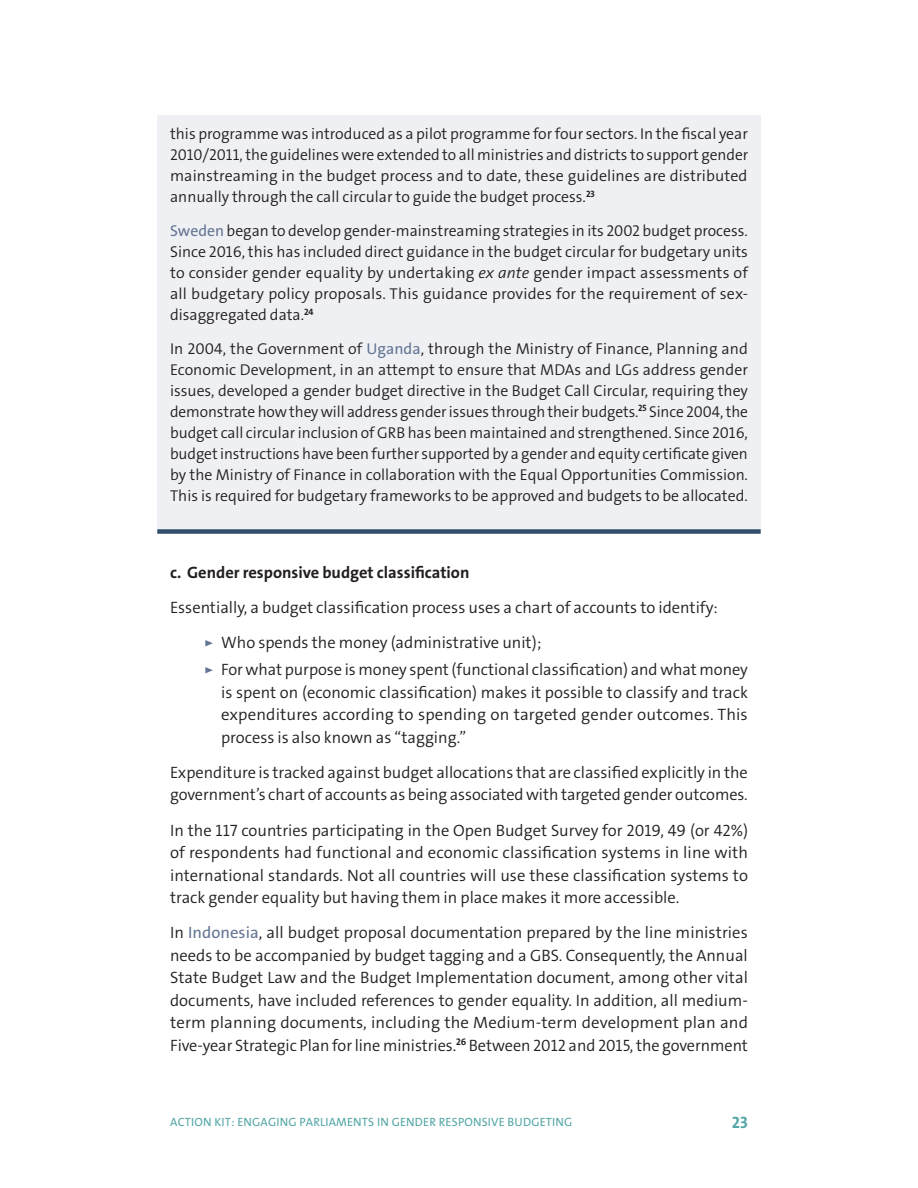
<style>
.page{position:relative;width:918px;height:1188px;background:#fff}
.page>*{position:absolute;margin:0;border:0;box-sizing:border-box;transform-origin:0 0}
.t1{font:16.5px/22.5px "Grundfos The Sans OT 4 SL";color:#231f20;text-align:justify}
.t2{font:16.5px "Grundfos The Sans OT 7 B";color:#231f20}
.t3{font:16.5px "Grundfos The Sans OT 7 B";color:#54a7a6}
.t4{font:15.75px/21px "Grundfos The Sans OT 4 SL";color:#231f20;text-align:justify}
.t5{font:12px "Grundfos The Sans OT 5 R";letter-spacing:.015em;color:#54a7a6}
.s1{font-family:"Grundfos The Sans OT 5 R";color:#647594}
.s2{font-family:"Grundfos The Sans OT 4 SL Italic"}
.s3{font-family:"Grundfos The Sans OT 6 SB";color:#647594}
</style>
<div class="page">
<div style="left:157px;top:115px;width:604px;height:417px;background:#eff0f3"></div>
<div style="left:157px;top:529px;width:604px;height:5px;background:#304d69"></div>
<p class="t4" style="left:170px;top:124px;width:580px">this programme was introduced as a pilot programme for four sectors. In the fiscal year 2010/2011, the guidelines were extended to all ministries and districts to support gender mainstreaming in the budget process and to date, these guidelines are distributed annually through the call circular to guide the budget process.<sup>23</sup></p>
<p class="t4" style="left:170px;top:220px;width:580px"><span class="s1">Sweden</span> began to develop gender-mainstreaming strategies in its 2002 budget process.<br>Since 2016, this has included direct guidance in the budget circular for budgetary units to consider gender equality by undertaking <span class="s2">ex ante</span> gender impact assessments of all budgetary policy proposals. This guidance provides for the requirement of sex&shy;disaggregated data.<sup>24</sup></p>
<p class="t4" style="left:170px;top:338px;width:579px">In 2004, the Government of <span class="s1">Uganda</span>, through the Ministry of Finance, Planning and Economic Development, in an attempt to ensure that MDAs and LGs address gender issues, developed a gender budget directive in the Budget Call Circular, requiring they demonstrate how they will address gender issues through their budgets.<sup>25</sup> Since 2004, the budget call circular inclusion of GRB has been maintained and strengthened. Since 2016, budget instructions have been further supported by a gender and equity certificate given by the Ministry of Finance in collaboration with the Equal Opportunities Commission.<br>This is required for budgetary frameworks to be approved and budgets to be allocated.</p>
<p class="t2" style="left:170px;top:562px;width:301px">c. Gender responsive budget classification</p>
<p class="t1" style="left:204px;top:590px;width:515px;line-height:35.2px;text-indent:-34px">Essentially, a budget classification process uses a chart of accounts to identify: <span class="s3">▹</span> Who spends the money (administrative unit);</p>
<p class="t1" style="left:221px;top:658px;width:528px;text-indent:-17px"><span class="s3">▹</span> For what purpose is money spent (functional classification) and what money is spent on (economic classification) makes it possible to classify and track expenditures according to spending on targeted gender outcomes. This process is also known as “tagging.”</p>
<p class="t1" style="left:170px;top:761px;width:579px">Expenditure is tracked against budget allocations that are classified explicitly in the government’s chart of accounts as being associated with targeted gender outcomes.</p>
<p class="t1" style="left:170px;top:819px;width:579px">In the 117 countries participating in the Open Budget Survey for 2019, 49 (or 42%) of respondents had functional and economic classification systems in line with international standards. Not all countries will use these classification systems to track gender equality but having them in place makes it more accessible.</p>
<p class="t1" style="left:170px;top:922px;width:580px">In <span class="s1">Indonesia</span>, all budget proposal documentation prepared by the line ministries needs to be accompanied by budget tagging and a GBS. Consequently, the Annual State Budget Law and the Budget Implementation document, among other vital documents, have included references to gender equality. In addition, all medium&shy;term planning documents, including the Medium-term development plan and Five-year Strategic Plan for line ministries.<sup>26</sup> Between 2012 and 2015, the government</p>
<p class="t5" style="left:170px;top:1114px;width:404px">ACTION KIT: ENGAGING PARLIAMENTS IN GENDER RESPONSIVE BUDGETING</p>
<p class="t3" style="left:732px;top:1112px;width:18px">23</p>
</div>
